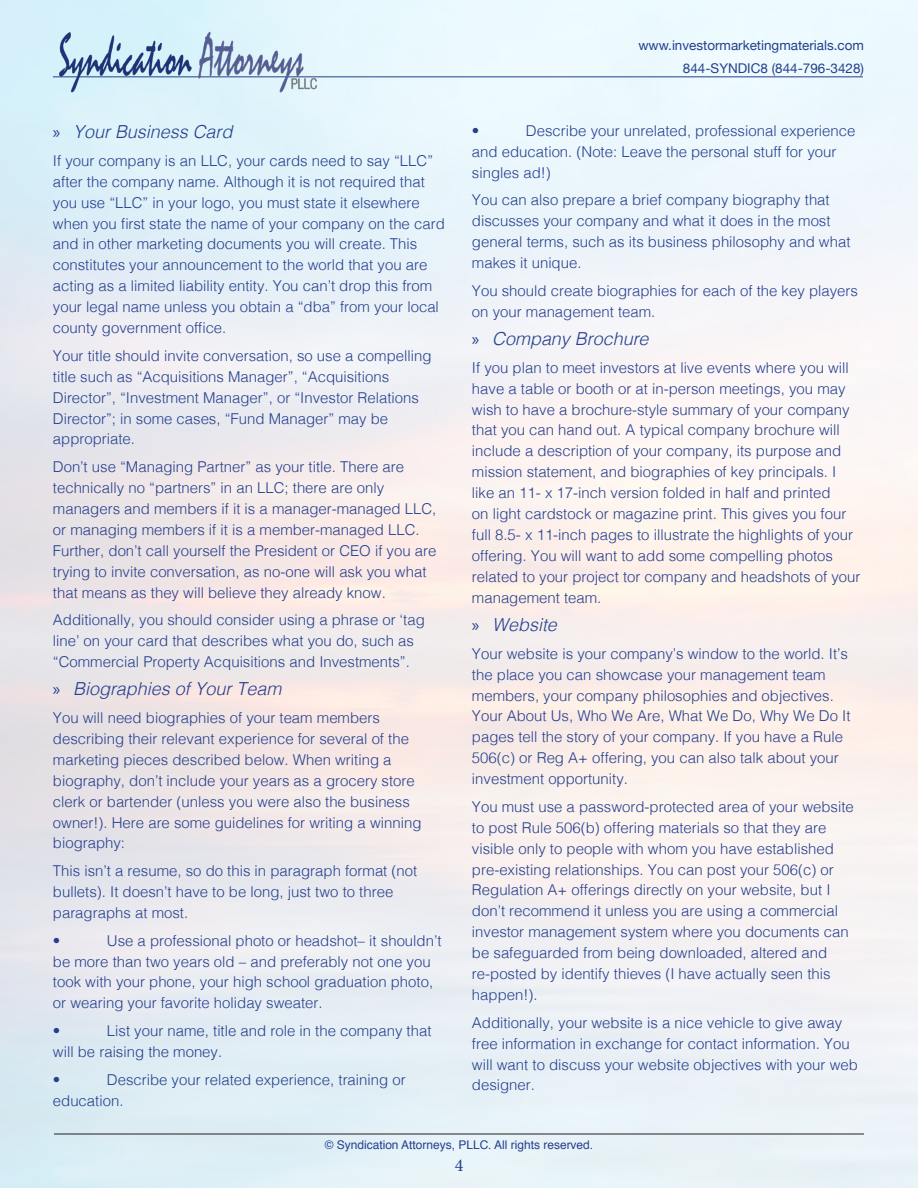
<style>
.page{position:relative;width:918px;height:1188px;background:#fff}
.page>*{position:absolute;margin:0;border:0;box-sizing:border-box;transform-origin:0 0}
.t1{font:italic 300 18px "Helvetica";color:#253f8e}
.t2{font:18px "Minion Pro";color:#253f8e}
.body_text{font:300 15px/20.9px "Helvetica";color:#253f8e}
.t3{font:13.5px/23px "Helvetica Neue";color:#253f8e;text-align:right}
.t4{font:12px "Helvetica";color:#253f8e}
.s1{font-family:"Myriad Pro";font-weight:400;font-style:normal}
</style>
<div class="page">
<hr style="left:54px;top:1134px;width:810px;height:1px;background:#231f20">
<hr style="left:53px;top:76px;width:810px;height:1px;background:#253f8e">
<img style="left:46px;top:26px;width:281px;height:77px">
<p class="t1" style="left:53px;top:116px;width:181px"><span class="s1">»</span> Your Business Card</p>
<p class="body_text" style="left:53px;top:149px;width:393px">If your company is an LLC, your cards need to say “LLC” after the company name. Although it is not required that you use “LLC” in your logo, you must state it elsewhere when you first state the name of your company on the card and in other marketing documents you will create. This constitutes your announcement to the world that you are acting as a limited liability entity. You can’t drop this from your legal name unless you obtain a “dba” from your local county government office.</p>
<p class="body_text" style="left:53px;top:344px;width:380px">Your title should invite conversation, so use a compelling title such as “Acquisitions Manager”, “Acquisitions Director”, “Investment Manager”, or “Investor Relations Director”; in some cases, “Fund Manager” may be appropriate.</p>
<p class="body_text" style="left:53px;top:455px;width:385px">Don’t use “Managing Partner” as your title. There are technically no “partners” in an LLC; there are only managers and members if it is a manager-managed LLC, or managing members if it is a member-managed LLC.<br>Further, don’t call yourself the President or CEO if you are trying to invite conversation, as no-one will ask you what that means as they will believe they already know.</p>
<p class="body_text" style="left:53px;top:608px;width:373px">Additionally, you should consider using a phrase or ‘tag line’ on your card that describes what you do, such as “Commercial Property Acquisitions and Investments”.</p>
<p class="t1" style="left:53px;top:674px;width:230px"><span class="s1">»</span> Biographies of Your Team</p>
<p class="body_text" style="left:53px;top:706px;width:370px">You will need biographies of your team members describing their relevant experience for several of the marketing pieces described below. When writing a biography, don’t include your years as a grocery store clerk or bartender (unless you were also the business owner!). Here are some guidelines for writing a winning biography:</p>
<p class="body_text" style="left:53px;top:859px;width:366px">This isn’t a resume, so do this in paragraph format (not bullets). It doesn’t have to be long, just two to three paragraphs at most.</p>
<p class="body_text" style="left:53px;top:929px;width:9px">•</p>
<p class="body_text" style="left:53px;top:929px;width:390px;text-indent:54px">Use a professional photo or headshot– it shouldn’t be more than two years old – and preferably not one you took with your phone, your high school graduation photo, or wearing your favorite holiday sweater.</p>
<p class="body_text" style="left:53px;top:1019px;width:9px">•</p>
<p class="body_text" style="left:53px;top:1019px;width:380px;text-indent:54px">List your name, title and role in the company that will be raising the money.</p>
<p class="body_text" style="left:53px;top:1068px;width:9px">•</p>
<p class="body_text" style="left:53px;top:1068px;width:354px;text-indent:54px">Describe your related experience, training or education.</p>
<p class="t3" style="left:638px;top:34px;width:227px">www.investormarketingmaterials.com<br>844-SYNDIC 8 (844-796-3428)</p>
<p class="body_text" style="left:472px;top:119px;width:385px;text-indent:54px">Describe your unrelated, professional experience and education. (Note: Leave the personal stuff for your singles ad!)</p>
<p class="body_text" style="left:472px;top:189px;width:380px">You can also prepare a brief company biography that discusses your company and what it does in the most general terms, such as its business philosophy and what makes it unique.</p>
<p class="body_text" style="left:472px;top:279px;width:388px">You should create biographies for each of the key players on your management team.</p>
<p class="t1" style="left:472px;top:323px;width:178px"><span class="s1">»</span> Company Brochure</p>
<p class="body_text" style="left:472px;top:356px;width:390px">If you plan to meet investors at live events where you will have a table or booth or at in-person meetings, you may wish to have a brochure-style summary of your company that you can hand out. A typical company brochure will include a description of your company, its purpose and mission statement, and biographies of key principals. I like an 11- x 17-inch version folded in half and printed<br>on light cardstock or magazine print. This gives you four full 8.5- x 11-inch pages to illustrate the highlights of your offering. You will want to add some compelling photos related to your project tor company and headshots of your management team.</p>
<p class="t1" style="left:472px;top:609px;width:86px"><span class="s1">»</span> Website</p>
<p class="body_text" style="left:472px;top:642px;width:380px">Your website is your company’s window to the world. It’s the place you can showcase your management team members, your company philosophies and objectives.<br>Your About Us, Who We Are, What We Do, Why We Do It pages tell the story of your company. If you have a Rule 506(c) or Reg A+ offering, you can also talk about your investment opportunity.</p>
<p class="body_text" style="left:472px;top:795px;width:383px">You must use a password-protected area of your website to post Rule 506(b) offering materials so that they are visible only to people with whom you have established pre-existing relationships. You can post your 506(c) or Regulation A+ offerings directly on your website, but I don’t recommend it unless you are using a commercial investor management system where you documents can be safeguarded from being downloaded, altered and re-posted by identify thieves (I have actually seen this happen!).</p>
<p class="body_text" style="left:472px;top:1011px;width:387px">Additionally, your website is a nice vehicle to give away free information in exchange for contact information. You will want to discuss your website objectives with your web designer.</p>
<p class="body_text" style="left:472px;top:119px;width:9px">•</p>
<p class="t4" style="left:325px;top:1136px;width:270px">© Syndication Attorneys, PLLC. All rights reserved.</p>
<p class="t2" style="left:455px;top:1153px;width:10px">4</p>
</div>
